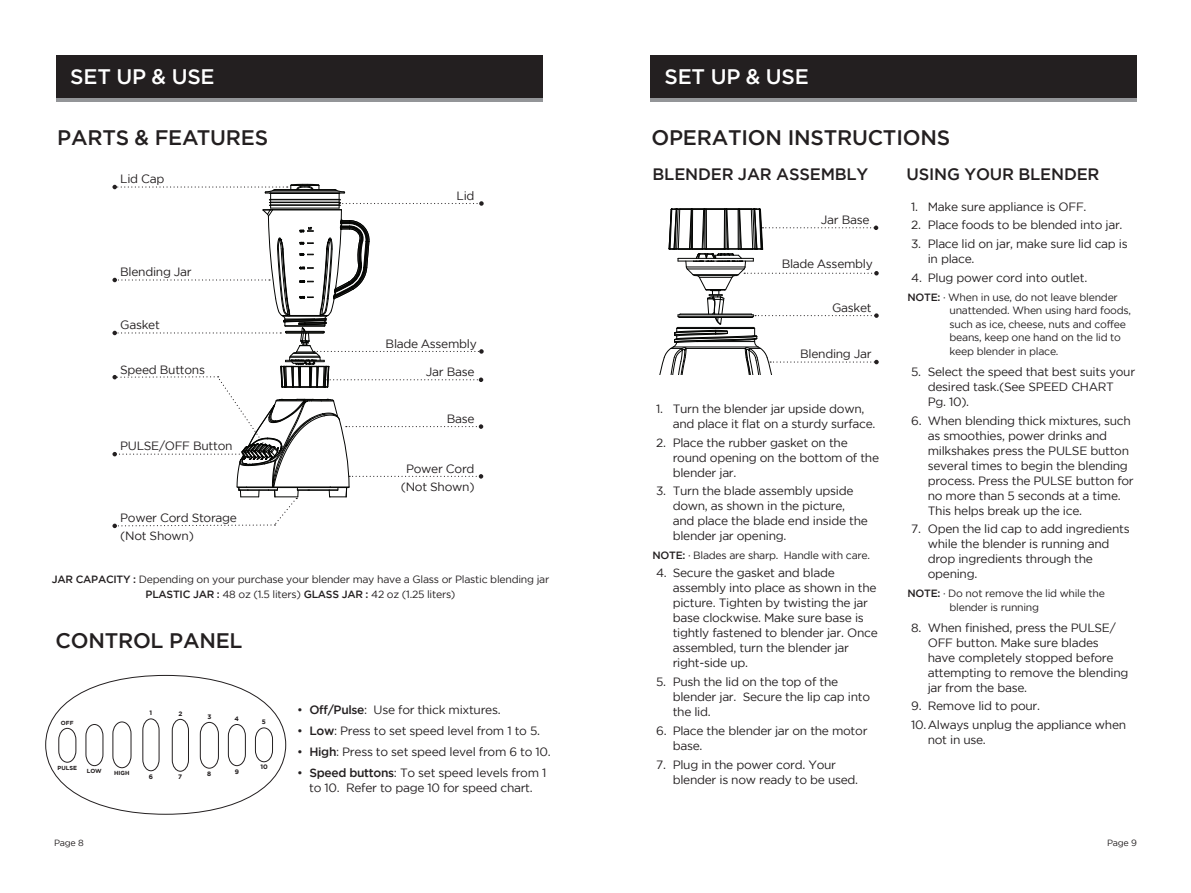
<style>
.page{position:relative;width:1191px;height:893px;background:#fff}
.page>*{position:absolute;margin:0;border:0;box-sizing:border-box;transform-origin:0 0}
.t1{font:500 21px "Gotham";letter-spacing:-.01em;color:#231f20}
.t2{font:500 21px "Gotham";color:#fff}
.t3{font:500 16.5px "Gotham";letter-spacing:-.01em;color:#231f20}
.t4{font:12px/15px "Gotham";letter-spacing:-.025em;color:#231f20}
.t5{font:10.5px/13.5px "Gotham";letter-spacing:-.025em;color:#231f20}
.t6{font:500 10.5px "Gotham";color:#231f20}
.t7{font:9px "Gotham";letter-spacing:-.025em;color:#231f20}
.t8{font:700 6.45px "Gotham";color:#231f20}
.t9{font:700 5.85px "Gotham";color:#231f20}
.s1{font-weight:500}
</style>
<div class="page">
<div style="left:57px;top:60px;width:486px;height:42px;background:#939598"></div>
<div style="left:57px;top:55px;width:486px;height:43px;background:#231f20"></div>
<div style="left:651px;top:60px;width:486px;height:42px;background:#939598"></div>
<div style="left:651px;top:55px;width:486px;height:43px;background:#231f20"></div>
<svg style="left:112px;top:184px;width:372px;height:344px"></svg>
<svg style="left:659px;top:208px;width:219px;height:166px"></svg>
<svg style="left:112px;top:721px;width:20px;height:47px"></svg>
<svg style="left:85px;top:724px;width:19px;height:42px"></svg>
<svg style="left:58px;top:728px;width:19px;height:35px"></svg>
<svg style="left:142px;top:718px;width:18px;height:53px"></svg>
<svg style="left:199px;top:722px;width:20px;height:47px"></svg>
<svg style="left:228px;top:724px;width:18px;height:42px"></svg>
<svg style="left:255px;top:727px;width:18px;height:35px"></svg>
<svg style="left:171px;top:719px;width:18px;height:53px"></svg>
<h1 class="t2" style="left:70px;top:65px;width:14px">SET</h1>
<h1 class="t2" style="left:117px;top:65px;width:70px">UP &amp; USE</h1>
<h1 class="t1" style="left:57px;top:125px;width:15px">PARTS</h1>
<h1 class="t1" style="left:135px;top:125px;width:135px">&amp; FEATURES</h1>
<h1 class="t2" style="left:664px;top:65px;width:14px">SET</h1>
<h1 class="t2" style="left:711px;top:65px;width:70px">UP &amp; USE</h1>
<h1 class="t1" style="left:651px;top:125px;width:16px">OPERATION</h1>
<h1 class="t1" style="left:787px;top:125px;width:15px">INSTRUCTIONS</h1>
<p class="t4" style="left:120px;top:171px;width:46px">Lid Cap</p>
<h2 class="t3" style="left:652px;top:165px;width:217px">BLENDER JAR ASSEMBLY</h2>
<p class="t4" style="left:456px;top:188px;width:19px">Lid</p>
<p class="t4" style="left:120px;top:264px;width:73px">Blending Jar</p>
<p class="t4" style="left:120px;top:317px;width:41px">Gasket</p>
<p class="t4" style="left:120px;top:362px;width:86px">Speed Buttons</p>
<p class="t4" style="left:120px;top:438px;width:114px">PULSE/OFF Button</p>
<p class="t4" style="left:120px;top:509px;width:118px;line-height:18px">Power Cord Storage (Not Shown)</p>
<p class="t4" style="left:385px;top:336px;width:93px">Blade Assembly</p>
<p class="t4" style="left:426px;top:364px;width:50px">Jar Base</p>
<p class="t4" style="left:447px;top:411px;width:29px">Base</p>
<p class="t4" style="left:401px;top:459px;width:75px;line-height:18px;text-align:center">Power Cord (Not Shown)</p>
<p class="t6" style="left:52px;top:573px;width:32px">JAR CAPACITY</p>
<p class="t5" style="left:146px;top:571px;width:405px;line-height:15px;text-indent:-12px"><span class="s1">:</span> Depending on your purchase your blender may have a Glass or Plastic blending jar<br><span class="s1">PLASTIC</span></p>
<p class="t5" style="left:193px;top:587px;width:133px"><span class="s1">JAR :</span> 48 oz (1.5 liters) <span class="s1">GLASS</span></p>
<p class="t5" style="left:342px;top:587px;width:115px"><span class="s1">JAR :</span> 42 oz (1.25 liters)</p>
<h1 class="t1" style="left:55px;top:628px;width:182px">CONTROL PANEL</h1>
<p class="t9" style="left:61px;top:719px;width:14px">OFF</p>
<p class="t9" style="left:57px;top:764px;width:21px">PULSE</p>
<p class="t9" style="left:87px;top:768px;width:16px">LOW</p>
<p class="t9" style="left:114px;top:770px;width:17px">HIGH</p>
<p class="t8" style="left:149px;top:709px;width:4px">1</p>
<p class="t8" style="left:149px;top:773px;width:6px">6</p>
<p class="t8" style="left:178px;top:710px;width:6px">2</p>
<p class="t8" style="left:178px;top:773px;width:5px">7</p>
<p class="t8" style="left:207px;top:713px;width:5px">3</p>
<p class="t8" style="left:234px;top:715px;width:6px">4</p>
<p class="t8" style="left:207px;top:770px;width:6px">8</p>
<p class="t8" style="left:235px;top:768px;width:6px">9</p>
<p class="t8" style="left:262px;top:718px;width:6px">5</p>
<p class="t8" style="left:260px;top:763px;width:9px">10</p>
<p class="t4" style="left:297px;top:702px;width:205px">• <span class="s1">OFF/PULSE</span>: Use for thick mixtures.</p>
<p class="t4" style="left:297px;top:723px;width:244px">• <span class="s1">LOW</span>: Press to set speed level from 1 to 5.</p>
<p class="t4" style="left:297px;top:744px;width:255px">• <span class="s1">HIGH</span>: Press to set speed level from 6 to 10.</p>
<p class="t4" style="left:297px;top:765px;width:251px;text-align:center">• <span class="s1">SPEED BUTTONS</span>: To set speed levels from 1 to 10. Refer to page 10 for speed chart.</p>
<p class="t4" style="left:821px;top:212px;width:50px">Jar Base</p>
<p class="t4" style="left:781px;top:256px;width:93px">Blade Assembly</p>
<p class="t4" style="left:832px;top:300px;width:41px">Gasket</p>
<p class="t4" style="left:800px;top:346px;width:73px">Blending Jar</p>
<p class="t4" style="left:672px;top:401px;width:204px;text-indent:-16px">1. Turn the blender jar upside down, and place it flat on a sturdy surface.</p>
<p class="t4" style="left:672px;top:435px;width:208px;text-indent:-16px">2. Place the rubber gasket on the round opening on the bottom of the blender jar.</p>
<p class="t4" style="left:672px;top:484px;width:197px;text-indent:-16px">3. Turn the blade assembly upside down, as shown in the picture, and place the blade end inside the blender jar opening.</p>
<p class="t6" style="left:652px;top:550px;width:9px">NOTE</p>
<p class="t5" style="left:682px;top:549px;width:189px"><span class="s1">:</span> · Blades are sharp. Handle with care.</p>
<p class="t4" style="left:672px;top:565px;width:207px;text-indent:-16px">4. Secure the gasket and blade assembly into place as shown in the picture. Tighten by twisting the jar base clockwise. Make sure base is tightly fastened to blender jar. Once assembled, turn the blender jar right-side up.</p>
<p class="t4" style="left:672px;top:674px;width:199px;text-indent:-16px">5. Push the lid on the top of the blender jar. Secure the lip cap into the lid.</p>
<p class="t4" style="left:672px;top:723px;width:196px;text-indent:-16px">6. Place the blender jar on the motor base.</p>
<p class="t4" style="left:672px;top:757px;width:187px;text-indent:-16px">7. Plug in the power cord. Your blender is now ready to be used.</p>
<h2 class="t3" style="left:906px;top:165px;width:12px">USING</h2>
<h2 class="t3" style="left:964px;top:165px;width:14px">YOUR</h2>
<h2 class="t3" style="left:1018px;top:165px;width:35px">BLENDER</h2>
<p class="t4" style="left:911px;top:199px;width:177px">1. Make sure appliance is OFF.</p>
<p class="t4" style="left:911px;top:217px;width:213px">2. Place foods to be blended into jar.</p>
<p class="t4" style="left:927px;top:236px;width:201px;text-indent:-16px">3. Place lid on jar, make sure lid cap is in place.</p>
<p class="t4" style="left:911px;top:270px;width:177px">4. Plug power cord into outlet.</p>
<p class="t6" style="left:907px;top:291px;width:9px">NOTE</p>
<p class="t5" style="left:949px;top:290px;width:183px;text-indent:-12px"><span class="s1">:</span> · When in use, do not leave blender unattended. When using hard foods, such as ice, cheese, nuts and coffee beans, keep one hand on the lid to keep blender in place.</p>
<p class="t4" style="left:927px;top:364px;width:209px;text-indent:-16px">5. Select the speed that best suits your desired task.(See SPEED CHART<br>Pg. 10).</p>
<p class="t4" style="left:927px;top:413px;width:207px;text-indent:-16px">6. When blending thick mixtures, such as smoothies, power drinks and milkshakes press the PULSE button several times to begin the blending process. Press the PULSE button for no more than 5 seconds at a time.<br>This helps break up the ice.</p>
<p class="t4" style="left:927px;top:521px;width:203px;text-indent:-16px">7. Open the lid cap to add ingredients while the blender is running and drop ingredients through the opening.</p>
<p class="t6" style="left:907px;top:587px;width:9px">NOTE</p>
<p class="t5" style="left:949px;top:586px;width:157px;text-indent:-12px"><span class="s1">:</span> · Do not remove the lid while the blender is running</p>
<p class="t4" style="left:927px;top:620px;width:202px;text-indent:-16px">8. When finished, press the PULSE/<br>OFF button. Make sure blades have completely stopped before attempting to remove the blending jar from the base.</p>
<p class="t4" style="left:911px;top:697px;width:216px;line-height:18.8px">9. Remove lid to pour.<br>10.Always unplug the appliance when</p>
<p class="t4" style="left:927px;top:732px;width:60px">not in use.</p>
<p class="t7" style="left:54px;top:837px;width:31px">Page 8</p>
<p class="t7" style="left:1107px;top:837px;width:31px">Page 9</p>
</div>
